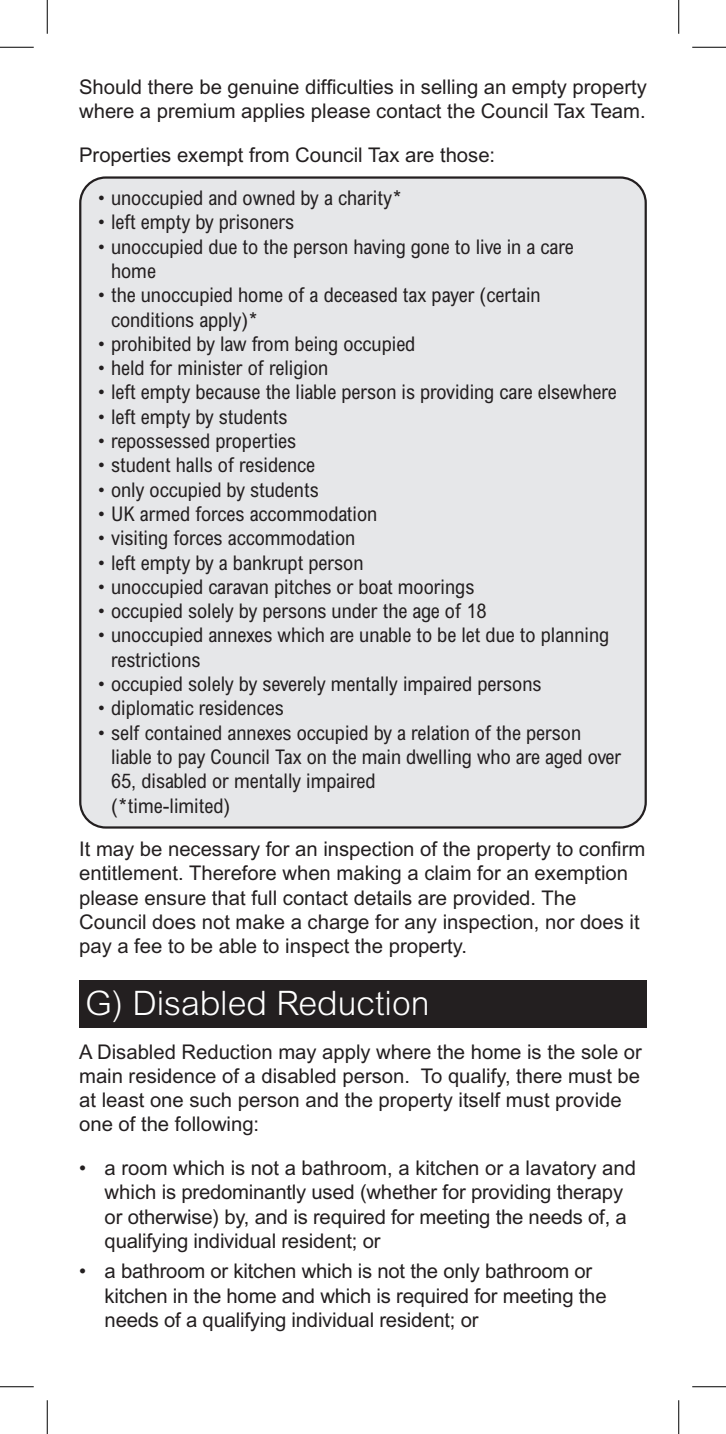
<style>
.page{position:relative;width:726px;height:1434px;background:#fff}
.page>*{position:absolute;margin:0;border:0;box-sizing:border-box;transform-origin:0 0}
.t1{font:300 33.75px "Arial MT Std";color:#fff}
.t2{font:20.25px/24.3px "Arial MT Std";color:#231f20}
.t3{font:condensed 20.25px/24.3px "Arial MT Std";color:#231f20}
</style>
<div class="page">
<div style="left:80px;top:178px;width:566px;height:649px;background:#e6e7e9;border-radius:26px"></div>
<div style="left:79px;top:980px;width:568px;height:48px;background:#231f20"></div>
<hr style="left:0;top:47px;width:34px;height:1px;background:#000">
<hr style="left:692px;top:47px;width:34px;height:1px;background:#000">
<hr style="left:0;top:1386px;width:34px;height:1px;background:#000">
<hr style="left:692px;top:1386px;width:34px;height:1px;background:#000">
<hr style="left:47px;top:0;width:1px;height:34px;background:#000">
<hr style="left:47px;top:1400px;width:1px;height:34px;background:#000">
<hr style="left:678px;top:0;width:1px;height:34px;background:#000">
<hr style="left:678px;top:1400px;width:1px;height:34px;background:#000">
<p class="t2" style="left:79px;top:75px;width:569px">Should there be genuine difficulties in selling an empty property where a premium applies please contact the Council Tax Team.</p>
<p class="t2" style="left:79px;top:142px;width:418px">Properties exempt from Council Tax are those:</p>
<p class="t3" style="left:98px;top:185px;width:305px">• unoccupied and owned by a charity*</p>
<p class="t3" style="left:98px;top:210px;width:197px">• left empty by prisoners</p>
<p class="t3" style="left:111px;top:234px;width:464px;text-indent:-13px">• unoccupied due to the person having gone to live in a care home</p>
<p class="t3" style="left:111px;top:283px;width:431px;text-indent:-13px">• the unoccupied home of a deceased tax payer (certain conditions apply)*</p>
<p class="t3" style="left:98px;top:331px;width:319px">• prohibited by law from being occupied</p>
<p class="t3" style="left:98px;top:355px;width:231px">• held for minister of religion</p>
<p class="t3" style="left:98px;top:380px;width:520px">• left empty because the liable person is providing care elsewhere</p>
<p class="t3" style="left:98px;top:404px;width:191px">• left empty by students</p>
<p class="t3" style="left:98px;top:428px;width:199px">• repossessed properties</p>
<p class="t3" style="left:98px;top:453px;width:218px">• student halls of residence</p>
<p class="t3" style="left:98px;top:477px;width:222px">• only occupied by students</p>
<p class="t3" style="left:98px;top:501px;width:281px">• UK armed forces accommodation</p>
<p class="t3" style="left:98px;top:526px;width:259px">• visiting forces accommodation</p>
<p class="t3" style="left:98px;top:550px;width:267px">• left empty by a bankrupt person</p>
<p class="t3" style="left:98px;top:574px;width:378px">• unoccupied caravan pitches or boat moorings</p>
<p class="t3" style="left:98px;top:598px;width:390px">• occupied solely by persons under the age of 18</p>
<p class="t3" style="left:111px;top:623px;width:500px;text-indent:-13px">• unoccupied annexes which are unable to be let due to planning restrictions</p>
<p class="t3" style="left:98px;top:671px;width:445px">• occupied solely by severely mentally impaired persons</p>
<p class="t3" style="left:98px;top:696px;width:187px">• diplomatic residences</p>
<p class="t3" style="left:111px;top:720px;width:512px;text-indent:-13px">• self contained annexes occupied by a relation of the person liable to pay Council Tax on the main dwelling who are aged over 65, disabled or mentally impaired<br>(*time-limited)</p>
<p class="t2" style="left:79px;top:837px;width:568px">It may be necessary for an inspection of the property to confirm entitlement. Therefore when making a claim for an exemption please ensure that full contact details are provided. The Council does not make a charge for any inspection, nor does it pay a fee to be able to inspect the property.</p>
<h1 class="t1" style="left:86px;top:984px;width:346px">G) Disabled Reduction</h1>
<p class="t2" style="left:79px;top:1039px;width:564px">A Disabled Reduction may apply where the home is the sole or main residence of a disabled person. To qualify, there must be at least one such person and the property itself must provide one of the following:</p>
<p class="t2" style="left:105px;top:1155px;width:533px;text-indent:-26px">• a room which is not a bathroom, a kitchen or a lavatory and which is predominantly used (whether for providing therapy or otherwise) by, and is required for meeting the needs of, a qualifying individual resident; or</p>
<p class="t2" style="left:105px;top:1259px;width:503px;text-indent:-26px">• a bathroom or kitchen which is not the only bathroom or kitchen in the home and which is required for meeting the needs of a qualifying individual resident; or</p>
</div>
